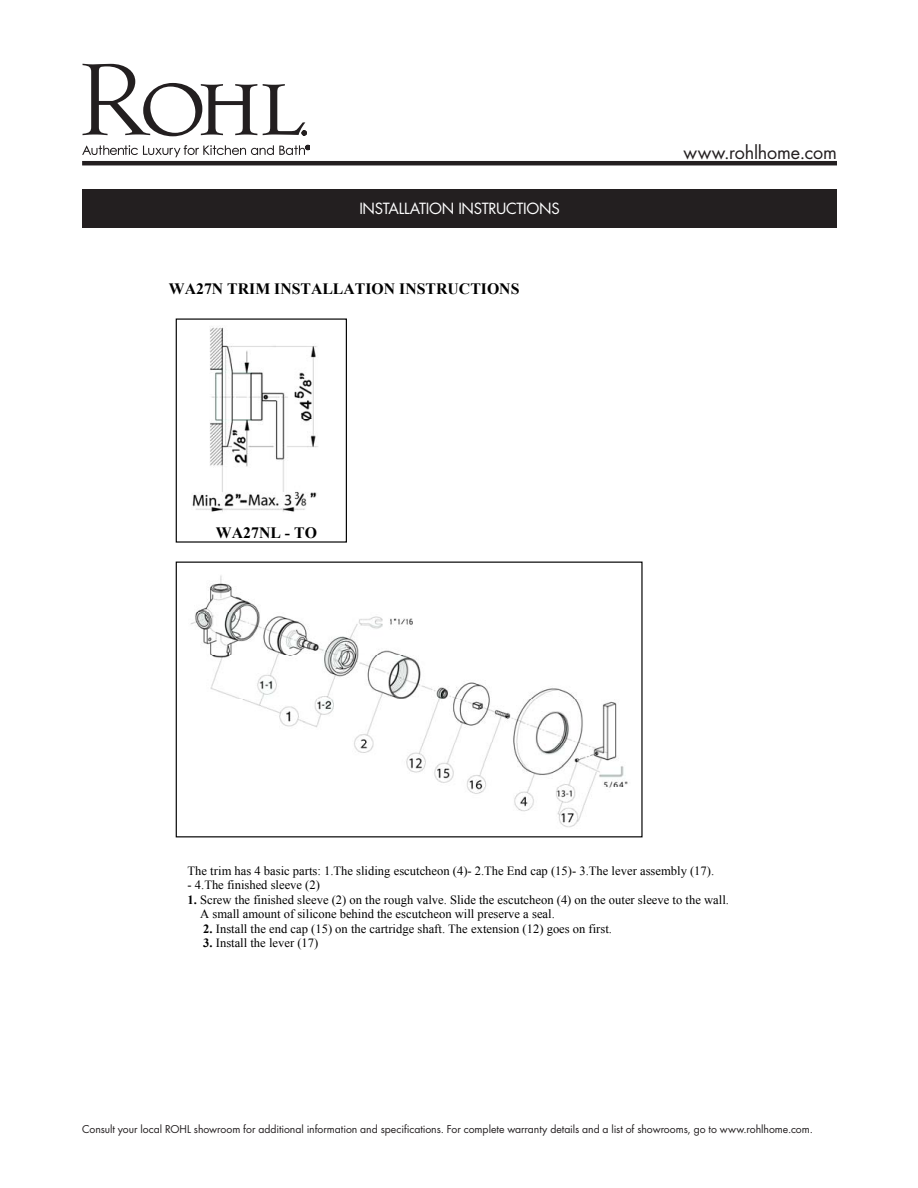
<style>
.page{position:relative;width:918px;height:1188px;background:#fff}
.page>*{position:absolute;margin:0;border:0;box-sizing:border-box;transform-origin:0 0}
.t1{font:18px "Futura";letter-spacing:-.005em;color:#231f20}
.t2{font:700 15.75px "Times New Roman";color:#000}
.Product_Title_Bar{font:15px "Futura";letter-spacing:-.02em;color:#fff}
.t3{font:12.6px/14.4px "Times New Roman";color:#000}
.t4{font:10.5px "Futura";letter-spacing:-.005em;color:#231f20}
.s1{font-weight:700}
</style>
<div class="page">
<svg style="left:82px;top:64px;width:175px;height:72px"></svg>
<svg style="left:263px;top:84px;width:44px;height:51px"></svg>
<svg style="left:82px;top:145px;width:228px;height:12px"></svg>
<hr style="left:82px;top:161px;width:755px;height:4px;background:#231f20">
<div style="left:82px;top:189px;width:755px;height:38px;background:#231f20"></div>
<div style="left:176px;top:318px;width:171px;height:225px;border:1px solid #000"></div>
<img style="left:192px;top:326px;width:126px;height:186px">
<img style="left:190px;top:575px;width:438px;height:253px">
<p class="Product_Title_Bar" style="left:359px;top:198px;width:202px">INSTALLATION INSTRUCTIONS</p>
<p class="t2" style="left:169px;top:278px;width:352px">WA27N TRIM INSTALLATION INSTRUCTIONS</p>
<p class="t2" style="left:216px;top:522px;width:102px">WA27NL - TO</p>
<p class="t1" style="left:683px;top:140px;width:155px">www.rohlhome.com</p>
<p class="t3" style="left:188px;top:863px;width:528px">The trim has 4 basic parts: 1.The sliding escutcheon (4)- 2.The End cap (15)- 3.The lever assembly (17).</p>
<p class="t3" style="left:188px;top:878px;width:134px">- 4.The finished sleeve (2)</p>
<p class="t3" style="left:200px;top:892px;width:530px;text-indent:-13px"><span class="s1">1.</span> Screw the finished sleeve (2) on the rough valve. Slide the escutcheon (4) on the outer sleeve to the wall.<br>A small amount of silicone behind the escutcheon will preserve a seal.</p>
<p class="t3" style="left:203px;top:921px;width:410px"><span class="s1">2.</span> Install the end cap (15) on the cartridge shaft. The extension (12) goes on first.</p>
<p class="t3" style="left:203px;top:936px;width:117px"><span class="s1">3.</span> Install the lever (17)</p>
<p class="t4" style="left:82px;top:1121px;width:732px">Consult your local ROHL showroom for additional information and specifications. For complete warranty details and a list of showrooms, go to www.rohlhome.com.</p>
</div>
